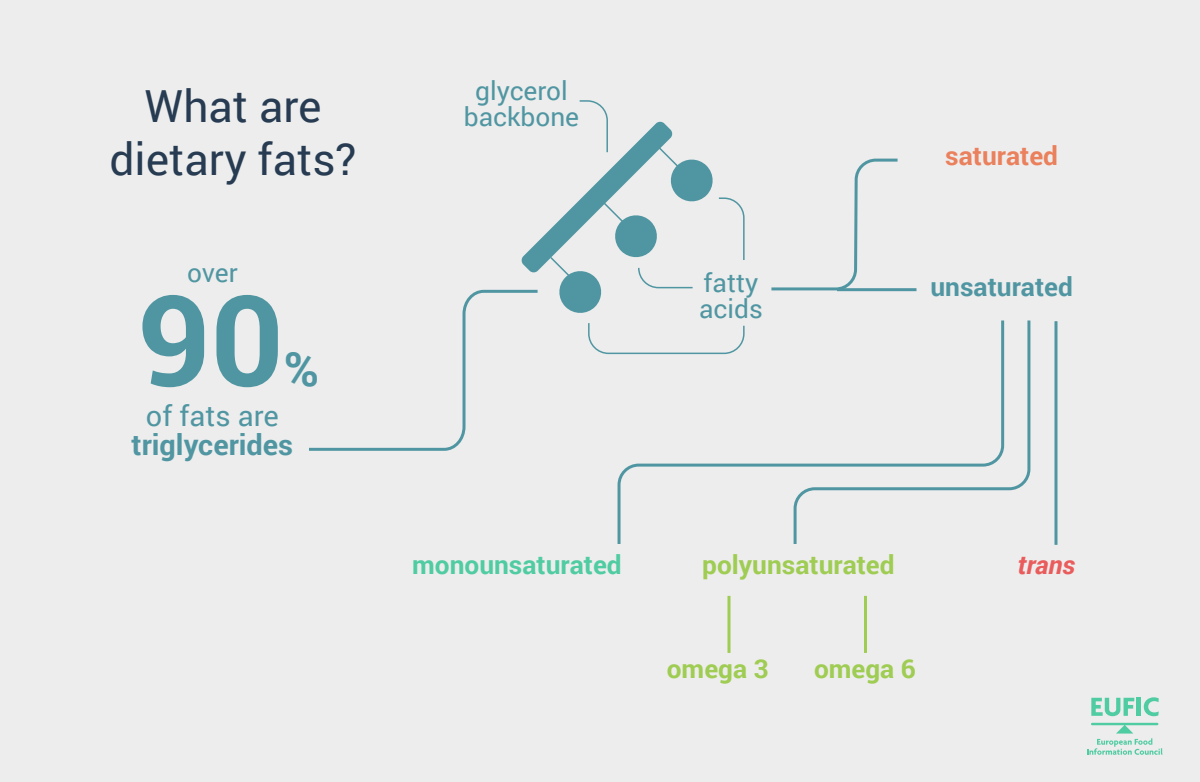
<style>
.page{position:relative;width:1200px;height:782px;background:#ededed}
.page>*{position:absolute;margin:0;border:0;box-sizing:border-box;transform-origin:0 0}
.t1{font:700 126.15px "Roboto";color:#5096a2}
.t2{font:700 47.25px "Roboto";color:#5096a2}
.t3{font:44.25px/53.1px "Roboto";color:#273c52;text-align:center}
.t4{font:700 28.65px "Roboto";color:#5096a2}
.t5{font:28.65px "Roboto";color:#5096a2}
.t6{font:25.95px/26.2px "Roboto";color:#5096a2;text-align:center}
.t7{font:700 25.95px "Roboto";color:#9fcc52}
.t8{font:700 25.95px "Roboto";color:#50cca2}
.t9{font:700 25.95px "Roboto";color:#5096a2}
.t10{font:700 25.95px "Roboto";color:#ea805c}
.t11{font:italic 700 25.95px "Roboto";color:#ea5c5c}
</style>
<div class="page">
<hr style="left:1091px;top:722px;width:67px;height:3px;background:#50cca2">
<svg style="left:1087px;top:738px;width:76px;height:16px"></svg>
<svg style="left:1091px;top:697px;width:43px;height:19px"></svg>
<hr style="left:1137px;top:697px;width:4px;height:18px;background:#50cca2">
<svg style="left:1144px;top:697px;width:15px;height:19px"></svg>
<svg style="left:309px;top:289px;width:212px;height:162px"></svg>
<svg style="left:521px;top:100px;width:224px;height:213px"></svg>
<svg style="left:588px;top:323px;width:28px;height:32px"></svg>
<svg style="left:771px;top:158px;width:130px;height:134px"></svg>
<hr style="left:837px;top:288px;width:79px;height:3px;background:#5096a2">
<svg style="left:1054px;top:321px;width:4px;height:223px"></svg>
<svg style="left:1006px;top:320px;width:25px;height:171px"></svg>
<svg style="left:616px;top:320px;width:390px;height:224px"></svg>
<hr style="left:728px;top:596px;width:2px;height:56px;background:#9fcc52">
<hr style="left:864px;top:596px;width:3px;height:56px;background:#9fcc52">
<h3 class="t3" style="left:110px;top:78px;width:249px">What are dietary fats?</h3>
<p class="t6" style="left:187px;top:259px;width:52px">over</p>
<h1 class="t1" style="left:137px;top:252px;width:148px">90</h1>
<h2 class="t2" style="left:284px;top:336px;width:37px">%</h2>
<p class="t5" style="left:146px;top:395px;width:135px">of fats are</p>
<p class="t4" style="left:132px;top:424px;width:163px">triglycerides</p>
<p class="t6" style="left:464px;top:76px;width:117px">glycerol backbone</p>
<p class="t10" style="left:945px;top:138px;width:114px">saturated</p>
<p class="t6" style="left:699px;top:268px;width:65px;text-align:left">fatty acids</p>
<p class="t9" style="left:931px;top:268px;width:144px">unsaturated</p>
<p class="t8" style="left:412px;top:546px;width:211px">monounsaturated</p>
<p class="t7" style="left:702px;top:546px;width:194px">polyunsaturated</p>
<p class="t11" style="left:1018px;top:546px;width:59px">trans</p>
<p class="t7" style="left:667px;top:650px;width:103px">omega 3</p>
<p class="t7" style="left:814px;top:650px;width:103px">omega 6</p>
</div>
